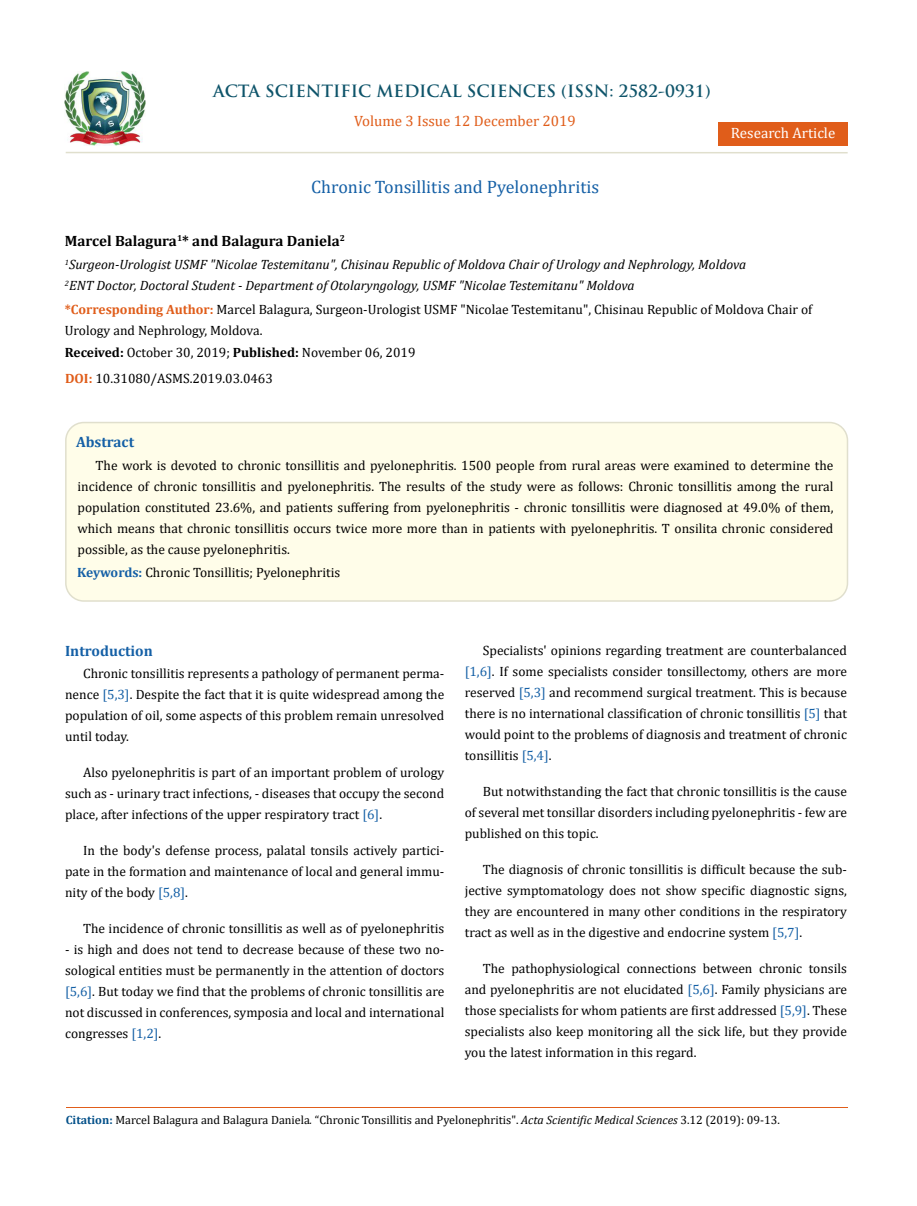
<style>
.page{position:relative;width:917px;height:1206px;background:#fff}
.page>*{position:absolute;margin:0;border:0;box-sizing:border-box;transform-origin:0 0}
.t1{font:18px "Cambria";color:#1560a6}
.t2{font:700 16.5px "Trajan Pro";color:#0e546a}
.t3{font:700 15px "Cambria";color:#000}
.t4{font:15px "Cambria";color:#e05d1a}
.t5{font:700 15px "Cambria";color:#1560a6}
.t6{font:15px "Cambria";color:#fff}
.t7{font:13.5px/21px "Cambria";color:#000;text-align:justify}
.t8{font:italic 13.5px/21px "Cambria";color:#000}
.t9{font:12px "Cambria";color:#000}
.s1{font-weight:700;color:#e05d1a}
.s2{font-weight:700}
.s3{font-weight:700;color:#1560a6}
.s4{color:#1560a6}
.s5{font-weight:700;color:#035089}
.s6{font-style:italic}
</style>
<div class="page">
<img style="left:65px;top:72px;width:80px;height:74px">
<div style="left:718px;top:123px;width:129px;height:23px;background:#e05d1a"></div>
<div style="left:66px;top:423px;width:781px;height:178px;background:#fffde9;border-radius:18px"></div>
<div style="left:65px;top:422px;width:783px;height:180px;border:2px solid #e0dfcd;border-radius:18px"></div>
<hr style="left:66px;top:152px;width:781px;height:1px;background:#e0dfcd">
<hr style="left:66px;top:1107px;width:781px;height:1px;background:#e05d1a">
<p class="t2" style="left:213px;top:81px;width:499px">ACTA SCIENTIFIC MEDICAL SCIENCES (ISSN: 2582-0931)</p>
<p class="t4" style="left:354px;top:112px;width:223px">Volume 3 Issue 12 December 2019</p>
<p class="t6" style="left:730px;top:124px;width:106px">Research Article</p>
<h1 class="t1" style="left:311px;top:176px;width:289px">Chronic Tonsillitis and Pyelonephritis</h1>
<p class="t3" style="left:65px;top:230px;width:282px">Marcel Balagura<sup>1</sup>* and Balagura Daniela<sup>2</sup></p>
<p class="t8" style="left:65px;top:254px;width:683px"><sup>1</sup>Surgeon-Urologist USMF "Nicolae Testemitanu", Chisinau Republic of Moldova Chair of Urology and Nephrology, Moldova<br><sup>2</sup>ENT Doctor, Doctoral Student - Department of Otolaryngology, USMF "Nicolae Testemitanu" Moldova</p>
<p class="t7" style="left:65px;top:298px;width:749px"><span class="s1">*Corresponding Author:</span> Marcel Balagura, Surgeon-Urologist USMF "Nicolae Testemitanu", Chisinau Republic of Moldova Chair of<br>Urology and Nephrology, Moldova.</p>
<p class="t7" style="left:65px;top:342px;width:352px"><span class="s2">Received:</span> October 30, 2019; <span class="s2">Published:</span> November 06, 2019</p>
<p class="t7" style="left:65px;top:368px;width:209px"><span class="s1">DOI:</span> 10.31080/ASMS.2019.03.0463</p>
<p class="t5" style="left:76px;top:432px;width:60px">Abstract</p>
<p class="t7" style="left:78px;top:455px;width:757px;text-indent:18px">The work is devoted to chronic tonsillitis and pyelonephritis. 1500 people from rural areas were examined to determine the incidence of chronic tonsillitis and pyelonephritis. The results of the study were as follows: Chronic tonsillitis among the rural population constituted 23.6%, and patients suffering from pyelonephritis - chronic tonsillitis were diagnosed at 49.0% of them, which means that chronic tonsillitis occurs twice more more than in patients with pyelonephritis. T onsilita chronic considered possible, as the cause pyelonephritis.</p>
<p class="t7" style="left:77px;top:561px;width:265px"><span class="s3">Keywords:</span> Chronic Tonsillitis; Pyelonephritis</p>
<p class="t5" style="left:65px;top:640px;width:89px">Introduction</p>
<p class="t7" style="left:65px;top:663px;width:381px;text-indent:18px">Chronic tonsillitis represents a pathology of permanent perma&shy;nence <span class="s4">[5,3]</span>. Despite the fact that it is quite widespread among the population of oil, some aspects of this problem remain unresolved until today.</p>
<p class="t7" style="left:65px;top:762px;width:381px;text-indent:18px">Also pyelonephritis is part of an important problem of urology such as - urinary tract infections, - diseases that occupy the second place, after infections of the upper respiratory tract <span class="s4">[6]</span>.</p>
<p class="t7" style="left:65px;top:840px;width:381px;text-indent:18px">In the body's defense process, palatal tonsils actively partici&shy;pate in the formation and maintenance of local and general immu&shy;nity of the body <span class="s4">[5,8]</span>.</p>
<p class="t7" style="left:83px;top:918px;width:363px">The incidence of chronic tonsillitis as well as of pyelonephritis</p>
<p class="t7" style="left:65px;top:939px;width:381px">- is high and does not tend to decrease because of these two no&shy;sological entities must be permanently in the attention of doctors <span class="s4">[5,6]</span>. But today we find that the problems of chronic tonsillitis are not discussed in conferences, symposia and local and international congresses <span class="s4">[1,2]</span>.</p>
<p class="t7" style="left:465px;top:640px;width:384px;text-indent:18px">Specialists' opinions regarding treatment are counterbalanced <span class="s4">[1,6]</span>. If some specialists consider tonsillectomy, others are more reserved <span class="s4">[5,3]</span> and recommend surgical treatment. This is because there is no international classification of chronic tonsillitis <span class="s4">[5]</span> that would point to the problems of diagnosis and treatment of chronic tonsillitis <span class="s4">[5,4]</span>.</p>
<p class="t7" style="left:465px;top:781px;width:384px;text-indent:18px">But notwithstanding the fact that chronic tonsillitis is the cause of several met tonsillar disorders including pyelonephritis - few are published on this topic.</p>
<p class="t7" style="left:465px;top:859px;width:384px;text-indent:18px">The diagnosis of chronic tonsillitis is difficult because the sub&shy;jective symptomatology does not show specific diagnostic signs, they are encountered in many other conditions in the respiratory tract as well as in the digestive and endocrine system <span class="s4">[5,7]</span>.</p>
<p class="t7" style="left:465px;top:958px;width:384px;text-indent:18px">The pathophysiological connections between chronic tonsils and pyelonephritis are not elucidated <span class="s4">[5,6]</span>. Family physicians are those specialists for whom patients are first addressed <span class="s4">[5,9]</span>. These specialists also keep monitoring all the sick life, but they provide you the latest information in this regard.</p>
<p class="t9" style="left:66px;top:1112px;width:715px"><span class="s5">Citation:</span> Marcel Balagura and Balagura Daniela<span class="s6">.</span> “Chronic Tonsillitis and Pyelonephritis". <span class="s6">Acta Scientific Medical Sciences</span> 3.12 (2019): 09-13.</p>
</div>
